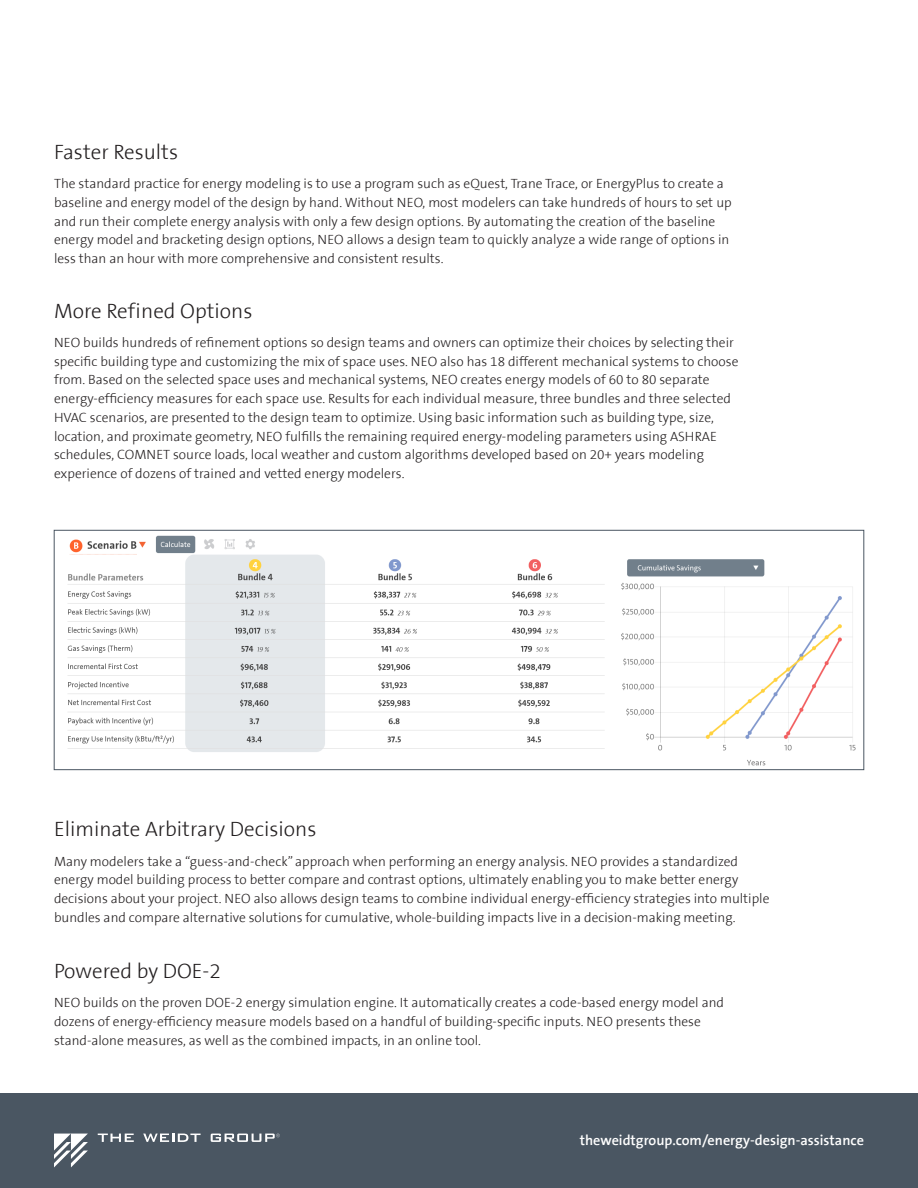
<style>
.page{position:relative;width:918px;height:1188px;background:#fff}
.page>*{position:absolute;margin:0;border:0;box-sizing:border-box;transform-origin:0 0}
.t1{font:300 21px "The Sans B3";color:#231f20}
.t2{font:600 14.25px "The Sans B6";color:#fff}
.t3{font:300 13.5px/18.8px "The Sans B3";color:#231f20}
</style>
<div class="page">
<div style="left:0;top:1094px;width:918px;height:94px;background:#4a5662"></div>
<img style="left:67px;top:535px;width:789px;height:231px">
<div style="left:54px;top:530px;width:810px;height:240px;border:1px solid #4a5662"></div>
<svg style="left:54px;top:1134px;width:34px;height:33px"></svg>
<svg style="left:98px;top:1134px;width:36px;height:8px"></svg>
<svg style="left:143px;top:1134px;width:58px;height:8px"></svg>
<svg style="left:211px;top:1134px;width:69px;height:8px"></svg>
<h1 class="t1" style="left:54px;top:141px;width:126px">Faster Results</h1>
<p class="t3" style="left:54px;top:175px;width:679px">The standard practice for energy modeling is to use a program such as eQuest, Trane Trace, or EnergyPlus to create a baseline and energy model of the design by hand. Without NEO, most modelers can take hundreds of hours to set up and run their complete energy analysis with only a few design options. By automating the creation of the baseline energy model and bracketing design options, NEO allows a design team to quickly analyze a wide range of options in less than an hour with more comprehensive and consistent results.</p>
<h1 class="t1" style="left:54px;top:300px;width:200px">More Refined Options</h1>
<p class="t3" style="left:54px;top:334px;width:686px">NEO builds hundreds of refinement options so design teams and owners can optimize their choices by selecting their specific building type and customizing the mix of space uses. NEO also has 18 different mechanical systems to choose from. Based on the selected space uses and mechanical systems, NEO creates energy models of 60 to 80 separate energy-efficiency measures for each space use. Results for each individual measure, three bundles and three selected HVAC scenarios, are presented to the design team to optimize. Using basic information such as building type, size, location, and proximate geometry, NEO fulfills the remaining required energy-modeling parameters using ASHRAE schedules, COMNET source loads, local weather and custom algorithms developed based on 20+ years modeling experience of dozens of trained and vetted energy modelers.</p>
<h1 class="t1" style="left:54px;top:819px;width:264px">Eliminate Arbitrary Decisions</h1>
<p class="t3" style="left:54px;top:852px;width:717px">Many modelers take a “guess-and-check” approach when performing an energy analysis. NEO provides a standardized energy model building process to better compare and contrast options, ultimately enabling you to make better energy decisions about your project. NEO also allows design teams to combine individual energy-efficiency strategies into multiple bundles and compare alternative solutions for cumulative, whole-building impacts live in a decision-making meeting.</p>
<h1 class="t1" style="left:54px;top:960px;width:169px">Powered by DOE-2</h1>
<p class="t3" style="left:54px;top:994px;width:672px">NEO builds on the proven DOE-2 energy simulation engine. It automatically creates a code-based energy model and dozens of energy-efficiency measure models based on a handful of building-specific inputs. NEO presents these stand-alone measures, as well as the combined impacts, in an online tool.</p>
<p class="t2" style="left:580px;top:1132px;width:286px">theweidtgroup.com/energy-design-assistance</p>
</div>
